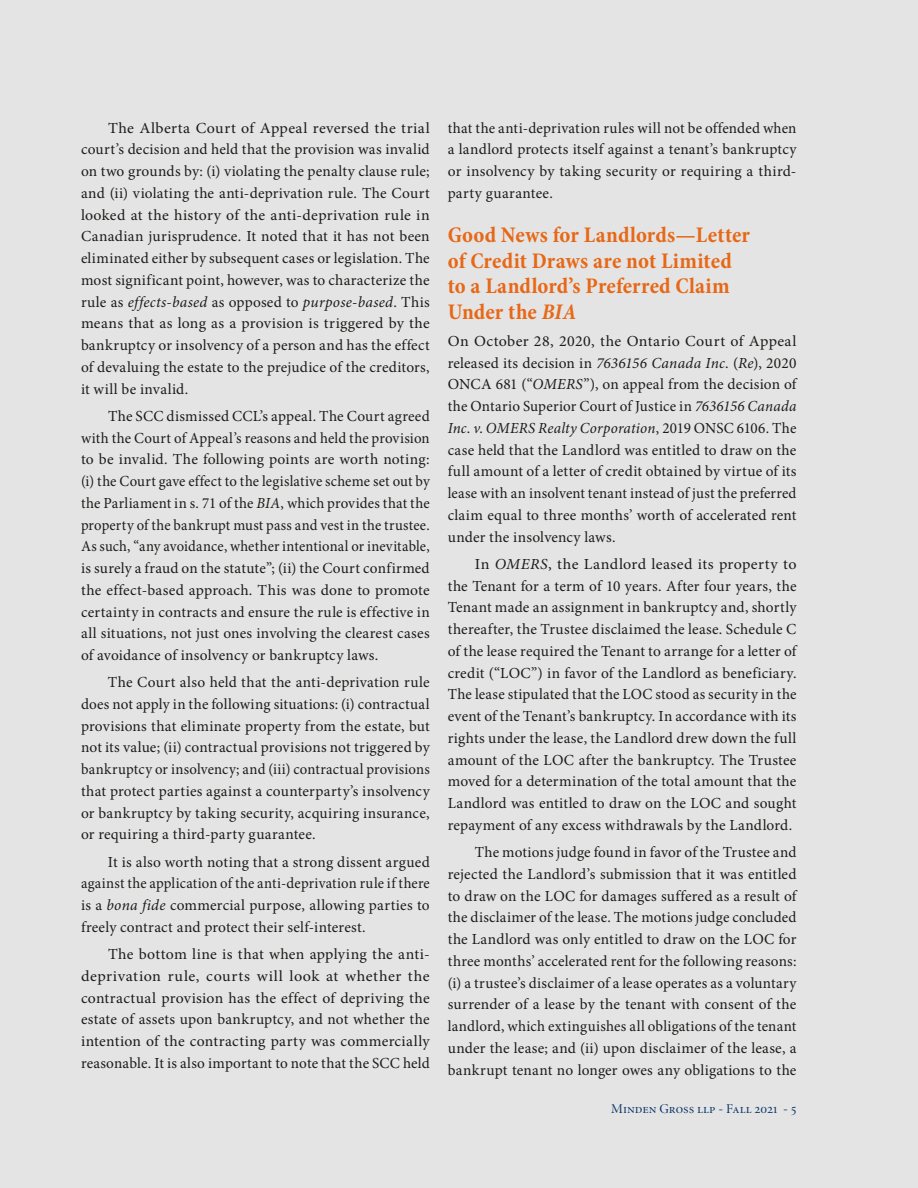
<style>
.page{position:relative;width:918px;height:1188px;background:#e4e4e4}
.page>*{position:absolute;margin:0;border:0;box-sizing:border-box;transform-origin:0 0}
.t1{font:700 condensed 22.5px/25.5px "Minion Pro";letter-spacing:.005em;color:#e76817}
.t2{font:15.3px/21.8px "Minion Pro";letter-spacing:.015em;color:#1c1c1a;text-align:justify}
.t3{font:15.3px/21.8px "Minion Pro";letter-spacing:.015em;color:#1c1c1a;text-align:justify;scale:1.04 1}
.t4{font:13.5px "Minion Display Regular SC";color:#08336a}
.s1{font-style:italic}
</style>
<div class="page">
<p class="t3" style="left:81px;top:117px;width:337px;text-indent:27px">The Alberta Court of Appeal reversed the trial court’s decision and held that the provision was invalid on two grounds by: (i) violating the penalty clause rule; and (ii) violating the anti-deprivation rule. The Court looked at the history of the anti-deprivation rule in Canadian jurisprudence. It noted that it has not been eliminated either by subsequent cases or legislation. The most significant point, however, was to characterize the rule as <span class="s1">effects</span>-<span class="s1">based</span> as opposed to <span class="s1">purpose</span>-<span class="s1">based</span>. This means that as long as a provision is triggered by the bankruptcy or insolvency of a person and has the effect of devaluing the estate to the prejudice of the creditors, it will be invalid.</p>
<p class="t2" style="left:81px;top:405px;width:350px;text-indent:27px">The SCC dismissed CCL’s appeal. The Court agreed with the Court of Appeal’s reasons and held the provision to be invalid. The following points are worth noting: (i) the Court gave effect to the legislative scheme set out by the Parliament in s. 71 of the <span class="s1">BIA</span>, which provides that the property of the bankrupt must pass and vest in the trustee.<br>As such, “any avoidance, whether intentional or inevitable, is surely a fraud on the statute”; (ii) the Court confirmed the effect-based approach. This was done to promote certainty in contracts and ensure the rule is effective in all situations, not just ones involving the clearest cases of avoidance of insolvency or bankruptcy laws.</p>
<p class="t2" style="left:81px;top:672px;width:350px;text-indent:27px">The Court also held that the anti-deprivation rule does not apply in the following situations: (i) contractual provisions that eliminate property from the estate, but not its value; (ii) contractual provisions not triggered by bankruptcy or insolvency; and (iii) contractual provisions that protect parties against a counterparty’s insolvency or bankruptcy by taking security, acquiring insurance, or requiring a third-party guarantee.</p>
<p class="t2" style="left:81px;top:851px;width:350px;text-indent:27px">It is also worth noting that a strong dissent argued against the application of the anti-deprivation rule if there is a <span class="s1">bona fide</span> commercial purpose, allowing parties to freely contract and protect their self-interest.</p>
<p class="t2" style="left:81px;top:943px;width:350px;text-indent:27px">The bottom line is that when applying the anti&shy;deprivation rule, courts will look at whether the contractual provision has the effect of depriving the estate of assets upon bankruptcy, and not whether the intention of the contracting party was commercially reasonable. It is also important to note that the SCC held</p>
<p class="t2" style="left:448px;top:117px;width:350px">that the anti-deprivation rules will not be offended when a landlord protects itself against a tenant’s bankruptcy or insolvency by taking security or requiring a third&shy;party guarantee.</p>
<h1 class="t1" style="left:448px;top:222px;width:304px">Good News for Landlords—Letter of Credit Draws are not Limited to a Landlord’s Preferred Claim<br>Under the <span class="s1">BIA</span></h1>
<p class="t3" style="left:448px;top:330px;width:337px">On October 28, 2020, the Ontario Court of Appeal released its decision in <span class="s1">7636156 Canada Inc</span>. (<span class="s1">Re</span>), 2020<br>ONCA 681 (“<span class="s1">OMERS</span>”), on appeal from the decision of the Ontario Superior Court of Justice in <span class="s1">7636156 Canada Inc</span>. <span class="s1">v</span>. <span class="s1">OMERS Realty Corporation</span>, 2019 ONSC 6106. The case held that the Landlord was entitled to draw on the full amount of a letter of credit obtained by virtue of its lease with an insolvent tenant instead of just the preferred claim equal to three months’ worth of accelerated rent under the insolvency laws.</p>
<p class="t3" style="left:448px;top:553px;width:337px;text-indent:27px">In <span class="s1">OMERS</span>, the Landlord leased its property to the Tenant for a term of 10 years. After four years, the Tenant made an assignment in bankruptcy and, shortly thereafter, the Trustee disclaimed the lease. Schedule C of the lease required the Tenant to arrange for a letter of credit (“LOC”) in favor of the Landlord as beneficiary.<br>The lease stipulated that the LOC stood as security in the event of the Tenant’s bankruptcy. In accordance with its rights under the lease, the Landlord drew down the full amount of the LOC after the bankruptcy. The Trustee moved for a determination of the total amount that the Landlord was entitled to draw on the LOC and sought repayment of any excess withdrawals by the Landlord.</p>
<p class="t2" style="left:448px;top:841px;width:350px;text-indent:27px">The motions judge found in favor of the Trustee and rejected the Landlord’s submission that it was entitled to draw on the LOC for damages suffered as a result of the disclaimer of the lease. The motions judge concluded the Landlord was only entitled to draw on the LOC for three months’ accelerated rent for the following reasons: (i) a trustee’s disclaimer of a lease operates as a voluntary surrender of a lease by the tenant with consent of the landlord, which extinguishes all obligations of the tenant under the lease; and (ii) upon disclaimer of the lease, a bankrupt tenant no longer owes any obligations to the</p>
<p class="t4" style="left:611px;top:1102px;width:187px">Minden Gross llp - Fall 2021 - 5</p>
</div>
